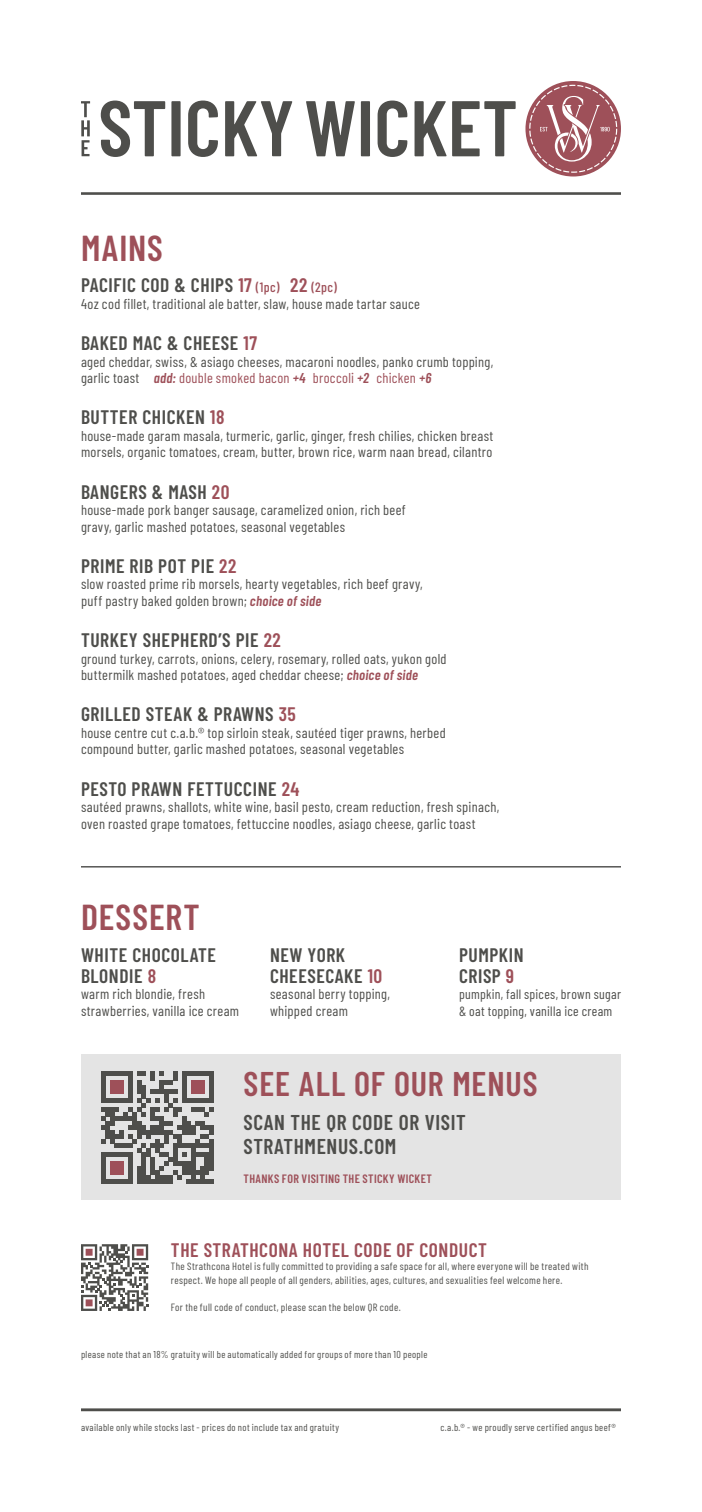
<style>
.page{position:relative;width:702px;height:1512px;background:#fff}
.page>*{position:absolute;margin:0;border:0;box-sizing:border-box;transform-origin:0 0}
.Heading{font:600 36px "Barlow Condensed";letter-spacing:.03em;color:#9e5059}
.Heading-2{font:600 34.2px "Barlow Condensed";letter-spacing:.025em;color:#9e5059}
.Item_Header{font:600 21.3px/24.2px "Barlow Condensed";letter-spacing:.03em;color:#4e4e4b}
.Item_Header-2{font:600 19.5px/21px "Barlow Condensed";letter-spacing:.03em;color:#4e4e4b}
.Item_Header-3{font:600 19.5px "Barlow Condensed";letter-spacing:.03em;color:#9e5059}
.Item_Body{font:14.25px/16.5px "Barlow Condensed";letter-spacing:.025em;color:#4e4e4b}
.Item_Header-4{font:13.5px/16.5px "Barlow Condensed";letter-spacing:.025em;color:#4e4e4b}
.Item_Body-2{font:600 12.15px "Barlow Condensed";letter-spacing:.03em;color:#9e5059}
.Item_Body-3{font:10.5px/13.5px "Barlow Condensed";letter-spacing:.035em;color:#4e4e4b}
.Item_Body-4{font:9.9px "Barlow Condensed";letter-spacing:.035em;color:#4e4e4b}
.s1{color:#9e5059}
.s2{font-weight:500;font-size:13.5px;color:#9e5059}
.s3{font-weight:600;font-style:italic;color:#9e5059}
</style>
<div class="page">
<svg style="left:81px;top:101px;width:9px;height:55px"></svg>
<svg style="left:101px;top:101px;width:64px;height:56px"></svg>
<svg style="left:171px;top:101px;width:10px;height:55px"></svg>
<svg style="left:188px;top:101px;width:30px;height:56px"></svg>
<svg style="left:225px;top:101px;width:67px;height:55px"></svg>
<svg style="left:306px;top:101px;width:49px;height:55px"></svg>
<svg style="left:361px;top:101px;width:9px;height:55px"></svg>
<svg style="left:378px;top:101px;width:29px;height:56px"></svg>
<svg style="left:415px;top:101px;width:101px;height:55px"></svg>
<svg style="left:525px;top:81px;width:96px;height:96px"></svg>
<hr style="left:81px;top:192px;width:540px;height:3px;background:#4e4e4b">
<hr style="left:81px;top:866px;width:540px;height:2px;background:#4e4e4b">
<hr style="left:81px;top:1408px;width:540px;height:3px;background:#4e4e4b">
<div style="left:81px;top:1054px;width:540px;height:146px;background:#e4e4e4"></div>
<svg style="left:101px;top:1071px;width:113px;height:113px"></svg>
<svg style="left:81px;top:1244px;width:67px;height:67px"></svg>
<p class="Heading" style="left:81px;top:222px;width:83px">MAINS</p>
<p class="Item_Header-2" style="left:81px;top:274px;width:257px">PACIFIC COD &amp; CHIPS <span class="s1">17</span> <span class="s2">(1pc)</span> <span class="s1">22</span> <span class="s2">(2pc)</span></p>
<p class="Item_Body" style="left:81px;top:295px;width:340px">4oz cod fillet, traditional ale batter, slaw, house made tartar sauce</p>
<p class="Item_Header-2" style="left:81px;top:331px;width:178px">BAKED MAC &amp; CHEESE <span class="s1">17</span></p>
<p class="Item_Body" style="left:81px;top:352px;width:414px">aged cheddar, swiss, &amp; asiago cheeses, macaroni noodles, panko crumb topping, garlic toast <span class="s3">add:</span> <span class="s1">double smoked bacon</span> <span class="s3">+4</span> <span class="s1">broccoli</span> <span class="s3">+2</span> <span class="s1">chicken</span> <span class="s3">+6</span></p>
<p class="Item_Header-2" style="left:81px;top:406px;width:145px">BUTTER CHICKEN <span class="s1">18</span></p>
<p class="Item_Body" style="left:81px;top:427px;width:414px">house-made garam masala, turmeric, garlic, ginger, fresh chilies, chicken breast morsels, organic tomatoes, cream, butter, brown rice, warm naan bread, cilantro</p>
<p class="Item_Header-2" style="left:81px;top:480px;width:150px">BANGERS &amp; MASH <span class="s1">20</span></p>
<p class="Item_Body" style="left:81px;top:501px;width:326px">house-made pork banger sausage, caramelized onion, rich beef gravy, garlic mashed potatoes, seasonal vegetables</p>
<p class="Item_Header-2" style="left:81px;top:554px;width:157px">PRIME RIB POT PIE <span class="s1">22</span></p>
<p class="Item_Body" style="left:81px;top:575px;width:343px">slow roasted prime rib morsels, hearty vegetables, rich beef gravy, puff pastry baked golden brown; <span class="s3">choice of side</span></p>
<p class="Item_Header-2" style="left:81px;top:628px;width:201px">TURKEY SHEPHERD’S PIE <span class="s1">22</span></p>
<p class="Item_Body" style="left:81px;top:649px;width:367px">ground turkey, carrots, onions, celery, rosemary, rolled oats, yukon gold buttermilk mashed potatoes, aged cheddar cheese; <span class="s3">choice of side</span></p>
<p class="Item_Header-2" style="left:81px;top:703px;width:216px">GRILLED STEAK &amp; PRAWNS <span class="s1">35</span></p>
<p class="Item_Body" style="left:81px;top:724px;width:366px">house centre cut c.a.b.® top sirloin steak, sautéed tiger prawns, herbed compound butter, garlic mashed potatoes, seasonal vegetables</p>
<p class="Item_Header-2" style="left:81px;top:777px;width:220px">PESTO PRAWN FETTUCCINE <span class="s1">24</span></p>
<p class="Item_Body" style="left:81px;top:798px;width:420px">sautéed prawns, shallots, white wine, basil pesto, cream reduction, fresh spinach, oven roasted grape tomatoes, fettuccine noodles, asiago cheese, garlic toast</p>
<p class="Heading" style="left:81px;top:892px;width:120px">DESSERT</p>
<p class="Item_Header-2" style="left:81px;top:943px;width:136px">WHITE CHOCOLATE<br>BLONDIE <span class="s1">8</span></p>
<p class="Item_Body" style="left:81px;top:985px;width:160px">warm rich blondie, fresh strawberries, vanilla ice cream</p>
<p class="Item_Header-2" style="left:270px;top:943px;width:114px">NEW YORK<br>CHEESECAKE <span class="s1">10</span></p>
<p class="Item_Body" style="left:270px;top:985px;width:122px">seasonal berry topping, whipped cream</p>
<p class="Item_Header-2" style="left:459px;top:943px;width:66px">PUMPKIN<br>CRISP <span class="s1">9</span></p>
<p class="Item_Header-4" style="left:459px;top:985px;width:164px">pumpkin, fall spices, brown sugar &amp; oat topping, vanilla ice cream</p>
<p class="Heading-2" style="left:244px;top:1059px;width:295px">SEE ALL OF OUR MENUS</p>
<p class="Item_Header" style="left:244px;top:1109px;width:224px">SCAN THE QR CODE OR VISIT<br>STRATHMENUS.COM</p>
<p class="Item_Body-2" style="left:244px;top:1170px;width:190px">THANKS FOR VISITING THE STICKY WICKET</p>
<p class="Item_Header-3" style="left:171px;top:1236px;width:318px">THE STRATHCONA HOTEL CODE OF CONDUCT</p>
<p class="Item_Body-3" style="left:171px;top:1259px;width:419px">The Strathcona Hotel is fully committed to providing a safe space for all, where everyone will be treated with respect. We hope all people of all genders, abilities, ages, cultures, and sexualities feel welcome here.</p>
<p class="Item_Body-3" style="left:171px;top:1299px;width:231px">For the full code of conduct, please scan the below QR code.</p>
<p class="Item_Body-4" style="left:81px;top:1348px;width:348px">please note that an 18% gratuity will be automatically added for groups of more than 10 people</p>
<p class="Item_Body-4" style="left:81px;top:1420px;width:260px">available only while stocks last - prices do not include tax and gratuity</p>
<p class="Item_Body-4" style="left:440px;top:1420px;width:177px">c.a.b.® - we proudly serve certified angus beef®</p>
</div>
